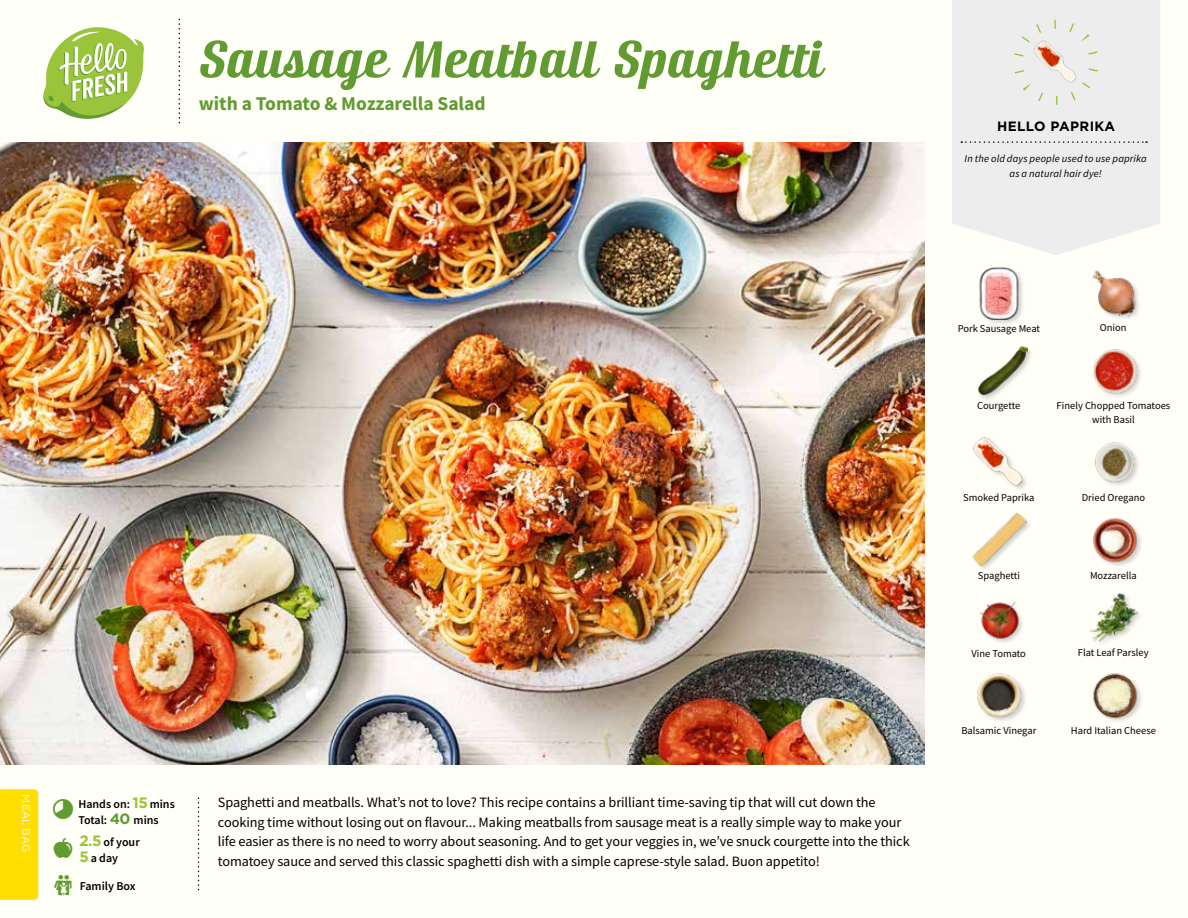
<style>
.page{position:relative;width:1188px;height:918px;background:#fffef7}
.page>*{position:absolute;margin:0;border:0;box-sizing:border-box;transform-origin:0 0}
.t1{font:54px "Ritts Cursive";color:#619b31}
.t2{font:700 19.5px "Source Sans Pro";color:#619b31}
.t3{font:14.25px/19.5px "Source Sans Pro";letter-spacing:-.005em;color:#000}
.t4{font:700 13.5px "Gotham";letter-spacing:.03em;color:#000}
.t5{font:600 12px/15.8px "Source Sans Pro";color:#000}
.t6{font:10.5px/13.5px "Source Sans Pro";color:#000;text-align:center}
.t7{font:italic 10.5px/14.7px "Source Sans Pro";letter-spacing:.015em;color:#000;text-align:center}
.t8{font:10.5px "Gotham";letter-spacing:-.005em;color:#fffefb}
.s1{font-family:"Gotham";font-weight:700;font-size:15px;color:#9ac43a}
.s2{font-family:"Gotham";font-weight:700;font-size:15px;color:#619b31}
</style>
<div class="page">
<div style="left:0;top:789px;width:38px;height:111px;background:#ffde00"></div>
<div style="left:952px;top:0;width:208px;height:255px;background:#ededed"></div>
<svg style="left:961px;top:141px;width:186px;height:2px"></svg>
<img style="left:1032px;top:38px;width:49px;height:49px">
<div style="left:1014px;top:20px;width:85px;height:85px;border:9px dashed #9ac43a;border-radius:50%"></div>
<img style="left:1095px;top:442px;width:43px;height:43px">
<img style="left:973px;top:437px;width:53px;height:52px">
<img style="left:1092px;top:270px;width:47px;height:48px">
<div style="left:979px;top:267px;width:46px;height:59px;background:#000;opacity:.2"></div>
<img style="left:979px;top:268px;width:46px;height:51px">
<img style="left:1093px;top:349px;width:48px;height:48px">
<div style="left:976px;top:345px;width:58px;height:57px;background:#000;opacity:.2"></div>
<img style="left:976px;top:345px;width:51px;height:51px">
<img style="left:1093px;top:673px;width:48px;height:48px">
<img style="left:1089px;top:593px;width:51px;height:50px">
<img style="left:980px;top:601px;width:42px;height:42px">
<img style="left:977px;top:673px;width:48px;height:48px">
<img style="left:1093px;top:518px;width:48px;height:48px">
<div style="left:972px;top:512px;width:61px;height:60px;background:#000;opacity:.2"></div>
<img style="left:972px;top:512px;width:54px;height:54px">
<img style="left:0;top:142px;width:925px;height:623px">
<svg style="left:43px;top:27px;width:101px;height:92px"></svg>
<h1 class="t1" style="left:199px;top:28px;width:626px">Sausage Meatball Spaghetti</h1>
<h2 class="t2" style="left:199px;top:91px;width:288px">with a Tomato &amp; Mozzarella Salad</h2>
<p class="t4" style="left:997px;top:117px;width:120px">HELLO PAPRIKA</p>
<p class="t7" style="left:965px;top:151px;width:184px">In the old days people used to use paprika as a natural hair dye!</p>
<p class="t8" style="left:32px;top:794px;width:59px;rotate:90deg">MEAL BAG</p>
<p class="t5" style="left:78px;top:796px;width:98px">Hands on: <span class="s1">15</span> mins<br>Total: <span class="s2">40</span> mins</p>
<p class="t5" style="left:79px;top:834px;width:62px"><span class="s1">2.5</span> of your<br><span class="s1">5</span> a day</p>
<p class="t5" style="left:80px;top:878px;width:57px">Family Box</p>
<p class="t3" style="left:218px;top:793px;width:693px">Spaghetti and meatballs. What’s not to love? This recipe contains a brilliant time-saving tip that will cut down the cooking time without losing out on flavour... Making meatballs from sausage meat is a really simple way to make your life easier as there is no need to worry about seasoning. And to get your veggies in, we’ve snuck courgette into the thick tomatoey sauce and served this classic spaghetti dish with a simple caprese-style salad. Buon appetito!</p>
<p class="t6" style="left:958px;top:321px;width:84px">Pork Sausage Meat</p>
<p class="t6" style="left:1100px;top:321px;width:28px">Onion</p>
<p class="t6" style="left:977px;top:399px;width:45px">Courgette</p>
<p class="t6" style="left:1057px;top:399px;width:115px">Finely Chopped Tomatoes with Basil</p>
<p class="t6" style="left:963px;top:491px;width:73px">Smoked Paprika</p>
<p class="t6" style="left:1082px;top:490px;width:65px">Dried Oregano</p>
<p class="t6" style="left:978px;top:568px;width:44px">Spaghetti</p>
<p class="t6" style="left:1090px;top:568px;width:48px">Mozzarella</p>
<p class="t6" style="left:971px;top:646px;width:56px">Vine Tomato</p>
<p class="t6" style="left:1078px;top:646px;width:72px">Flat Leaf Parsley</p>
<p class="t6" style="left:961px;top:724px;width:76px">Balsamic Vinegar</p>
<p class="t6" style="left:1071px;top:724px;width:87px">Hard Italian Cheese</p>
</div>
